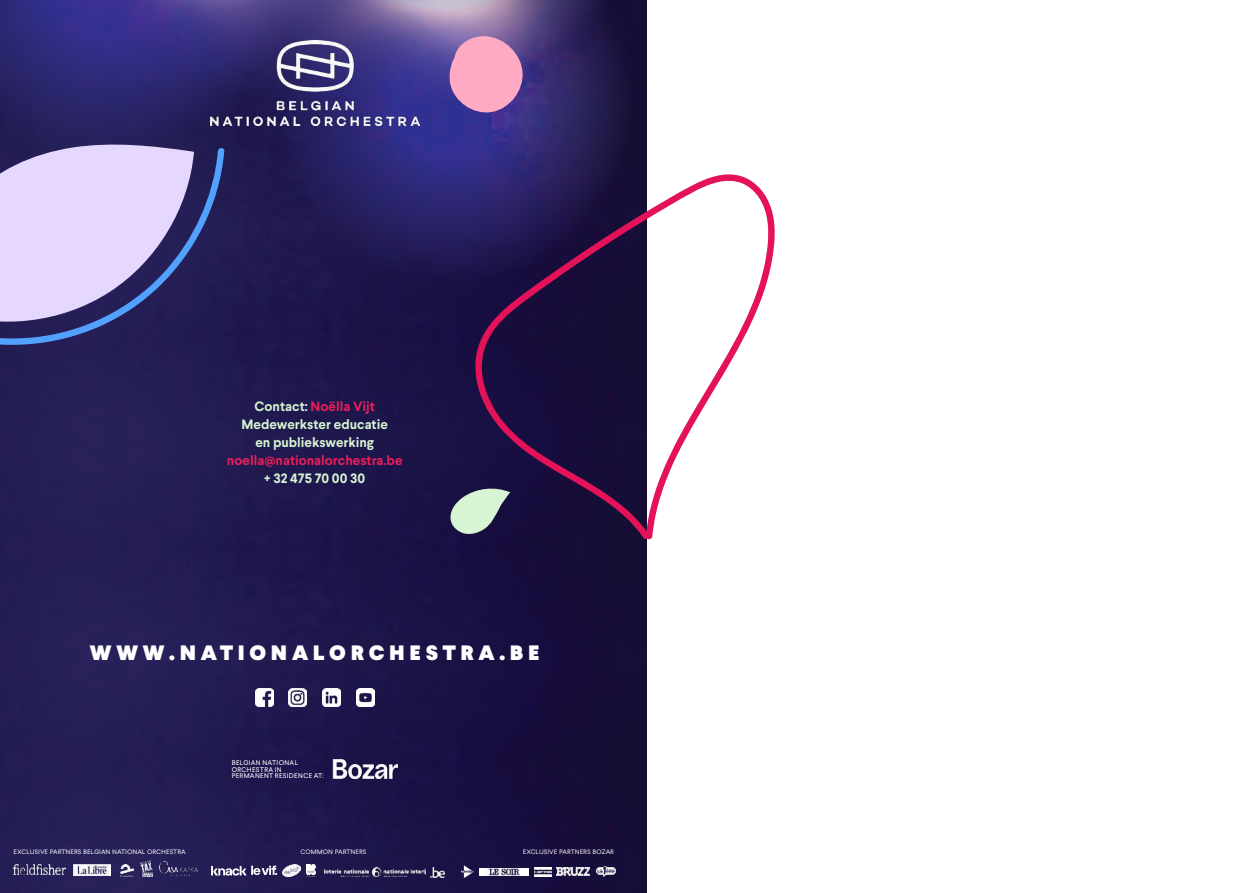
<style>
.page{position:relative;width:1259px;height:893px;background:#fff}
.page>*{position:absolute;margin:0;border:0;box-sizing:border-box;transform-origin:0 0}
.t1{font:800 27px "Larsseit";letter-spacing:.15em;color:#fff}
.t2{font:700 13.5px/18px "Larsseit";color:#d7f5d2;text-align:center}
.t3{font:700 13.5px "Larsseit";color:#eb1e5a}
.t4{font:300 8.25px "Larsseit";color:#fff}
.t5{font:6.75px/6.8px "Larsseit";letter-spacing:.05em;color:#fff}
.s1{color:#eb1e5a}
</style>
<div class="page">
<img style="left:0;top:0;width:646px;height:893px">
<img style="left:325px;top:867px;width:100px;height:10px">
<svg style="left:431px;top:867px;width:13px;height:10px"></svg>
<img style="left:283px;top:864px;width:17px;height:13px">
<svg style="left:306px;top:865px;width:9px;height:11px"></svg>
<img style="left:557px;top:867px;width:32px;height:8px">
<img style="left:535px;top:867px;width:16px;height:10px">
<svg style="left:461px;top:865px;width:13px;height:12px"></svg>
<img style="left:480px;top:869px;width:48px;height:6px">
<img style="left:596px;top:867px;width:20px;height:9px">
<img style="left:160px;top:862px;width:38px;height:13px">
<img style="left:14px;top:865px;width:51px;height:10px">
<img style="left:74px;top:864px;width:36px;height:12px">
<svg style="left:121px;top:864px;width:12px;height:12px"></svg>
<img style="left:141px;top:861px;width:12px;height:15px">
<img style="left:323px;top:688px;width:17px;height:18px">
<img style="left:289px;top:688px;width:18px;height:18px">
<img style="left:255px;top:688px;width:18px;height:18px">
<img style="left:356px;top:688px;width:18px;height:18px">
<img style="left:210px;top:40px;width:209px;height:86px">
<svg style="left:0;top:141px;width:194px;height:6px"></svg>
<svg style="left:0;top:147px;width:225px;height:204px;background:#928bbb"></svg>
<svg style="left:449px;top:486px;width:25px;height:49px"></svg>
<svg style="left:474px;top:171px;width:301px;height:370px"></svg>
<svg style="left:448px;top:35px;width:76px;height:80px;background:#cd8cb6"></svg>
<svg style="left:211px;top:866px;width:66px;height:10px"></svg>
<img style="left:321px;top:759px;width:77px;height:19px">
<h2 class="t2" style="left:241px;top:397px;width:148px">Contact: <span class="s1">Noëlla Vijt<br></span>Medewerkster educatie en publiekswerking</h2>
<h2 class="t3" style="left:227px;top:451px;width:177px">noella@nationalorchestra.be</h2>
<h2 class="t2" style="left:264px;top:469px;width:102px">+ 32 475 70 00 30</h2>
<h1 class="t1" style="left:90px;top:633px;width:452px">www.nationalorchestra.be</h1>
<p class="t5" style="left:232px;top:759px;width:93px">BELGIAN NATIONAL<br>ORCHESTRA IN<br>PERMANENT RESIDENCE AT:</p>
<p class="t4" style="left:14px;top:846px;width:174px">exclusive partners belgian national orchestra</p>
<p class="t4" style="left:301px;top:846px;width:67px">common partners</p>
<p class="t4" style="left:523px;top:846px;width:93px">exclusive partners bozar</p>
</div>
